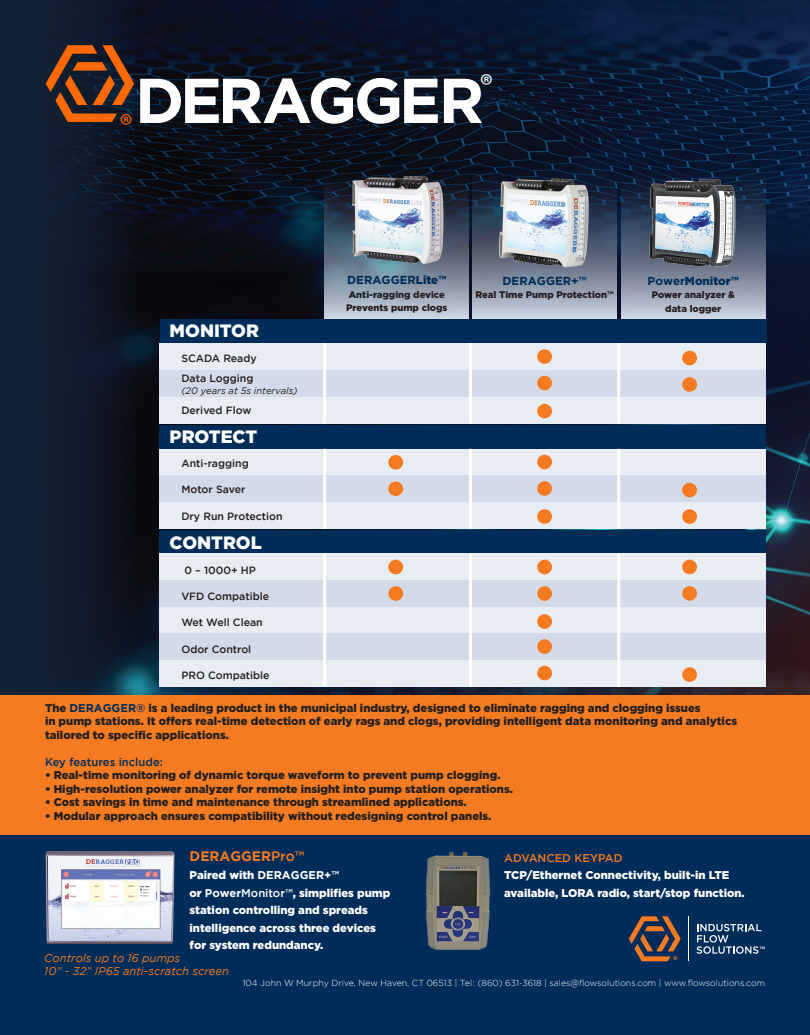
<style>
.page{position:relative;width:810px;height:1035px;background:#fff}
.page>*{position:absolute;margin:0;border:0;box-sizing:border-box;transform-origin:0 0}
.t1{font:32px "Myriad Pro";color:#ff6900}
.t2{font:32px "Myriad Pro";color:#fff}
.t3{font:900 17.88px "Gotham";color:#fff}
.t4{font:700 13.75px "Gotham";color:#f47b21}
.t5{font:700 11.62px "Gotham";color:#002c59}
.t6{font:900 11.62px "Gotham";color:#002c59}
.t7{font:900 11.25px/13.5px "Gotham";color:#231f20}
.t8{font:900 11.25px/17.5px "Gotham";color:#fff}
.t9{font:italic 11.25px/13.5px "Gotham";color:#f47b21}
.t10{font:500 11.25px "Gotham";color:#002c59}
.t11{font:500 11.25px "Gotham";color:#f47b21}
.t12{font:500 10.5px "Gotham";color:#231f20}
.t13{font:900 9.5px/13.6px "Gotham";color:#231f20}
.t14{font:italic 9.5px "Gotham";color:#231f20}
.t15{font:300 8.75px "Gotham";color:#fff}
.s1{font-weight:900}
.s2{font-weight:700}
.s3{font-weight:700;color:#002c59}
.s4{font-weight:500}
</style>
<div class="page">
<img style="left:13px;top:0;width:797px;height:695px">
<svg style="left:140px;top:78px;width:298px;height:46px"></svg>
<svg style="left:444px;top:79px;width:38px;height:44px"></svg>
<svg style="left:46px;top:45px;width:88px;height:77px;background:#67381d"></svg>
<div style="left:0;top:695px;width:810px;height:140px;background:#f47b21"></div>
<div style="left:0;top:835px;width:810px;height:200px;background:#002c59"></div>
<svg style="left:472px;top:163px;width:145px;height:156px;background:#697487"></svg>
<svg style="left:621px;top:163px;width:145px;height:156px;background:#646f85"></svg>
<svg style="left:324px;top:164px;width:145px;height:155px;background:#677483"></svg>
<img style="left:494px;top:176px;width:103px;height:91px">
<img style="left:647px;top:178px;width:91px;height:89px">
<img style="left:349px;top:176px;width:97px;height:90px">
<div style="left:160px;top:530px;width:606px;height:24px;background:#002c59"></div>
<div style="left:160px;top:319px;width:607px;height:24px;background:#002c59"></div>
<div style="left:160px;top:425px;width:606px;height:24px;background:#002c59"></div>
<div style="left:160px;top:343px;width:606px;height:27px;background:#e8ecf3"></div>
<div style="left:160px;top:370px;width:606px;height:27px;background:#d3dbe8"></div>
<div style="left:160px;top:397px;width:606px;height:27px;background:#e8ecf3"></div>
<div style="left:160px;top:449px;width:606px;height:27px;background:#e8ecf3"></div>
<div style="left:160px;top:476px;width:606px;height:26px;background:#d3dbe8"></div>
<div style="left:160px;top:502px;width:606px;height:27px;background:#e8ecf3"></div>
<div style="left:160px;top:553px;width:606px;height:27px;background:#e8ecf3"></div>
<div style="left:160px;top:580px;width:606px;height:27px;background:#d3dbe8"></div>
<div style="left:160px;top:607px;width:606px;height:27px;background:#e8ecf3"></div>
<div style="left:160px;top:633px;width:606px;height:27px;background:#d3dbe8"></div>
<div style="left:160px;top:660px;width:606px;height:27px;background:#e8ecf3"></div>
<hr style="left:323px;top:343px;width:3px;height:81px;background:#fff">
<hr style="left:469px;top:343px;width:3px;height:81px;background:#fff">
<hr style="left:617px;top:343px;width:3px;height:81px;background:#fff">
<hr style="left:323px;top:449px;width:3px;height:80px;background:#fff">
<hr style="left:469px;top:449px;width:3px;height:80px;background:#fff">
<hr style="left:617px;top:449px;width:3px;height:80px;background:#fff">
<hr style="left:323px;top:554px;width:3px;height:132px;background:#fff">
<hr style="left:469px;top:554px;width:3px;height:133px;background:#fff">
<hr style="left:617px;top:554px;width:3px;height:133px;background:#fff">
<div style="left:537px;top:349px;width:15px;height:15px;background:#f47b21;border-radius:50%"></div>
<div style="left:537px;top:376px;width:15px;height:14px;background:#f47b21;border-radius:50%"></div>
<div style="left:537px;top:404px;width:15px;height:14px;background:#f47b21;border-radius:50%"></div>
<div style="left:537px;top:455px;width:15px;height:14px;background:#f47b21;border-radius:50%"></div>
<div style="left:537px;top:481px;width:15px;height:15px;background:#f47b21;border-radius:50%"></div>
<div style="left:537px;top:509px;width:15px;height:15px;background:#f47b21;border-radius:50%"></div>
<div style="left:537px;top:560px;width:15px;height:14px;background:#f47b21;border-radius:50%"></div>
<div style="left:537px;top:586px;width:15px;height:15px;background:#f47b21;border-radius:50%"></div>
<div style="left:537px;top:614px;width:15px;height:15px;background:#f47b21;border-radius:50%"></div>
<div style="left:537px;top:639px;width:15px;height:15px;background:#f47b21;border-radius:50%"></div>
<div style="left:537px;top:666px;width:15px;height:14px;background:#f47b21;border-radius:50%"></div>
<div style="left:388px;top:455px;width:15px;height:15px;background:#f47b21;border-radius:50%"></div>
<div style="left:388px;top:482px;width:15px;height:14px;background:#f47b21;border-radius:50%"></div>
<div style="left:388px;top:560px;width:15px;height:14px;background:#f47b21;border-radius:50%"></div>
<div style="left:388px;top:586px;width:15px;height:15px;background:#f47b21;border-radius:50%"></div>
<div style="left:682px;top:351px;width:15px;height:14px;background:#f47b21;border-radius:50%"></div>
<div style="left:682px;top:377px;width:15px;height:15px;background:#f47b21;border-radius:50%"></div>
<div style="left:682px;top:483px;width:15px;height:14px;background:#f47b21;border-radius:50%"></div>
<div style="left:682px;top:509px;width:15px;height:15px;background:#f47b21;border-radius:50%"></div>
<div style="left:682px;top:560px;width:15px;height:14px;background:#f47b21;border-radius:50%"></div>
<div style="left:682px;top:586px;width:15px;height:15px;background:#f47b21;border-radius:50%"></div>
<div style="left:682px;top:667px;width:15px;height:15px;background:#f47b21;border-radius:50%"></div>
<img style="left:425px;top:852px;width:66px;height:98px">
<img style="left:45px;top:851px;width:130px;height:93px">
<hr style="left:688px;top:916px;width:1px;height:45px;background:#fff">
<svg style="left:697px;top:924px;width:68px;height:30px"></svg>
<svg style="left:629px;top:916px;width:52px;height:45px"></svg>
<p class="t1" style="left:119px;top:105px;width:15px">®</p>
<p class="t2" style="left:480px;top:65px;width:15px">®</p>
<p class="t3" style="left:170px;top:321px;width:91px">MONITOR</p>
<p class="t12" style="left:181px;top:353px;width:77px">SCADA Ready</p>
<p class="t12" style="left:181px;top:373px;width:74px">Data Logging</p>
<p class="t14" style="left:181px;top:385px;width:118px">(20 years at 5s intervals)</p>
<p class="t12" style="left:181px;top:404px;width:72px">Derived Flow</p>
<p class="t3" style="left:170px;top:427px;width:89px">PROTECT</p>
<p class="t12" style="left:181px;top:457px;width:69px">Anti-ragging</p>
<p class="t12" style="left:181px;top:484px;width:66px">Motor Saver</p>
<p class="t12" style="left:181px;top:510px;width:103px">Dry Run Protection</p>
<p class="t3" style="left:170px;top:532px;width:94px">CONTROL</p>
<p class="t12" style="left:185px;top:564px;width:73px">0 – 1000+ HP</p>
<p class="t12" style="left:181px;top:590px;width:89px">VFD Compatible</p>
<p class="t12" style="left:181px;top:617px;width:83px">Wet Well Clean</p>
<p class="t12" style="left:181px;top:643px;width:71px">Odor Control</p>
<p class="t12" style="left:181px;top:669px;width:90px">PRO Compatible</p>
<p class="t5" style="left:347px;top:273px;width:101px">DERAGGER<span class="s1">Lite™</span></p>
<p class="t13" style="left:346px;top:287px;width:103px">Anti-ragging device<br>Prevents pump clogs</p>
<p class="t5" style="left:503px;top:274px;width:86px">DERAGGER+™</p>
<p class="t13" style="left:476px;top:288px;width:140px">Real Time Pump Protection™</p>
<p class="t6" style="left:648px;top:274px;width:93px"><span class="s2">Power</span>Monitor™</p>
<p class="t13" style="left:652px;top:288px;width:84px">Power analyzer &amp;</p>
<p class="t13" style="left:665px;top:302px;width:58px">data logger</p>
<p class="t7" style="left:45px;top:701px;width:694px">The <span class="s3">DERAGGER®</span> is a leading product in the municipal industry, designed to eliminate ragging and clogging issues<br>in pump stations. It offers real-time detection of early rags and clogs, providing intelligent data monitoring and analytics tailored to specific applications.</p>
<p class="t10" style="left:45px;top:755px;width:119px">Key features include:</p>
<p class="t7" style="left:45px;top:768px;width:457px">• Real-time monitoring of dynamic torque waveform to prevent pump clogging.</p>
<p class="t7" style="left:45px;top:782px;width:470px">• High-resolution power analyzer for remote insight into pump station operations.</p>
<p class="t7" style="left:45px;top:795px;width:423px">• Cost savings in time and maintenance through streamlined applications.</p>
<p class="t7" style="left:45px;top:809px;width:448px">• Modular approach ensures compatibility without redesigning control panels.</p>
<p class="t4" style="left:190px;top:849px;width:116px">DERAGGER<span class="s4">Pro™</span></p>
<p class="t8" style="left:190px;top:866px;width:202px">Paired with <span class="s2">DERAGGER+™<br></span>or <span class="s2">Power</span><span class="s4">Monitor™</span>, simplifies pump station controlling and spreads intelligence across three devices for system redundancy.</p>
<p class="t9" style="left:44px;top:951px;width:186px">Controls up to 16 pumps<br>10” - 32” IP65 anti-scratch screen</p>
<p class="t11" style="left:504px;top:851px;width:120px">ADVANCED KEYPAD</p>
<p class="t8" style="left:504px;top:866px;width:242px">TCP/Ethernet Connectivity, built-in LTE available, LORA radio, start/stop function.</p>
<p class="t15" style="left:243px;top:978px;width:524px">104 John W Murphy Drive, New Haven, CT 06513 | Tel: (860) 631-3618 | sales@flowsolutions.com | www.flowsolutions.com</p>
</div>
